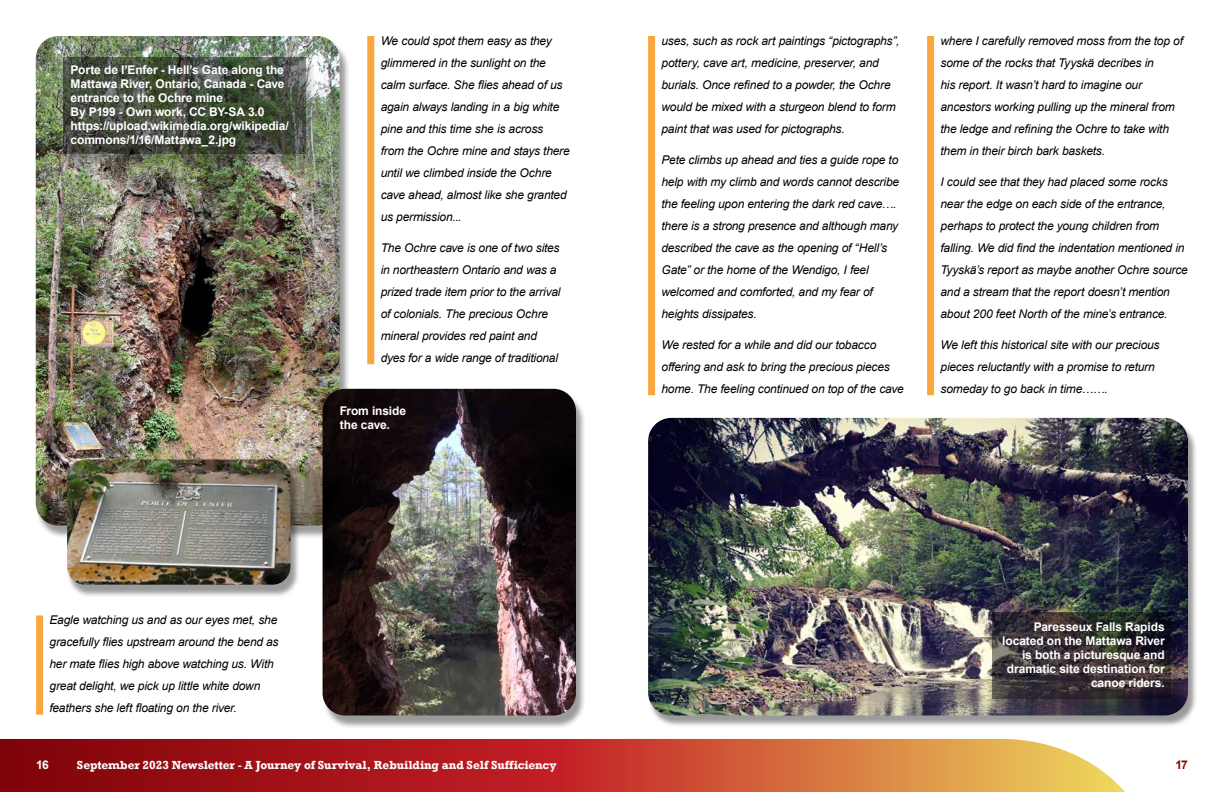
<style>
.page{position:relative;width:1224px;height:792px;background:#fff}
.page>*{position:absolute;margin:0;border:0;box-sizing:border-box;transform-origin:0 0}
.t1{font:italic 12px/22px "Arial";letter-spacing:-.015em;color:#000}
.t2{font:700 12px/14px "Arial";letter-spacing:-.01em;color:#fff}
.t3{font:700 12px "Rockwell";letter-spacing:-.005em;color:#fff}
.t4{font:700 12px "Arial";color:#8c0000}
</style>
<div class="page">
<div style="left:648px;top:36px;width:7px;height:359px;background:#faa73f"></div>
<div style="left:927px;top:36px;width:7px;height:359px;background:#faa73f"></div>
<div style="left:36px;top:615px;width:7px;height:100px;background:#faa73f"></div>
<div style="left:35px;top:39px;width:315px;height:500px;background:#000;opacity:.4"></div>
<img style="left:36px;top:36px;width:304px;height:490px">
<div style="left:322px;top:392px;width:265px;height:338px;background:#000;opacity:.4"></div>
<img style="left:323px;top:389px;width:253px;height:327px">
<div style="left:67px;top:462px;width:233px;height:136px;background:#000;opacity:.4"></div>
<img style="left:67px;top:459px;width:223px;height:126px">
<div style="left:367px;top:36px;width:7px;height:328px;background:#faa73f"></div>
<div style="left:62px;top:61px;width:255px;height:107px;background:#000;opacity:.4"></div>
<svg style="left:63px;top:58px;width:243px;height:96px;background:#434b3c"></svg>
<div style="left:648px;top:421px;width:549px;height:307px;background:#000;opacity:.4"></div>
<img style="left:648px;top:418px;width:540px;height:298px">
<div style="left:992px;top:616px;width:189px;height:97px;background:#000;opacity:.4"></div>
<svg style="left:992px;top:613px;width:179px;height:86px;background:#363033"></svg>
<svg style="left:0;top:739px;width:1125px;height:53px;background:#bd4832"></svg>
<p class="t2" style="left:71px;top:63px;width:220px">Porte de l’Enfer - Hell’s Gate along the Mattawa River, Ontario, Canada - Cave entrance to the Ochre mine<br>By P199 - Own work, CC BY-SA 3.0 https://upload.wikimedia.org/wikipedia/ commons/1/16/Mattawa_2.jpg</p>
<p class="t2" style="left:56px;top:69px;width:199px">nonsed everumet vel idebitis non consequ iducian imporep udaepedi</p>
<p class="t1" style="left:381px;top:30px;width:191px">We could spot them easy as they glimmered in the sunlight on the calm surface. She flies ahead of us again always landing in a big white pine and this time she is across<br>from the Ochre mine and stays there until we climbed inside the Ochre cave ahead, almost like she granted us permission...</p>
<p class="t1" style="left:381px;top:237px;width:181px">The Ochre cave is one of two sites in northeastern Ontario and was a prized trade item prior to the arrival of colonials. The precious Ochre mineral provides red paint and dyes for a wide range of traditional</p>
<p class="t2" style="left:340px;top:404px;width:68px">From inside the cave.</p>
<p class="t1" style="left:50px;top:609px;width:231px">Eagle watching us and as our eyes met, she gracefully flies upstream around the bend as her mate flies high above watching us. With great delight, we pick up little white down feathers she left floating on the river.</p>
<p class="t1" style="left:662px;top:30px;width:240px">uses, such as rock art paintings “pictographs”, pottery, cave art, medicine, preserver, and burials. Once refined to a powder, the Ochre would be mixed with a sturgeon blend to form paint that was used for pictographs.</p>
<p class="t1" style="left:662px;top:149px;width:239px">Pete climbs up ahead and ties a guide rope to help with my climb and words cannot describe the feeling upon entering the dark red cave…. there is a strong presence and although many described the cave as the opening of “Hell’s Gate” or the home of the Wendigo, I feel welcomed and comforted, and my fear of heights dissipates.</p>
<p class="t1" style="left:662px;top:334px;width:244px">We rested for a while and did our tobacco offering and ask to bring the precious pieces home. The feeling continued on top of the cave</p>
<p class="t1" style="left:940px;top:30px;width:244px">where I carefully removed moss from the top of some of the rocks that Tyyskä decribes in<br>his report. It wasn’t hard to imagine our ancestors working pulling up the mineral from the ledge and refining the Ochre to take with them in their birch bark baskets.</p>
<p class="t1" style="left:940px;top:171px;width:249px">I could see that they had placed some rocks near the edge on each side of the entrance, perhaps to protect the young children from falling. We did find the indentation mentioned in Tyyskä’s report as maybe another Ochre source and a stream that the report doesn’t mention about 200 feet North of the mine’s entrance.</p>
<p class="t1" style="left:940px;top:334px;width:221px">We left this historical site with our precious pieces reluctantly with a promise to return someday to go back in time…….</p>
<p class="t2" style="left:1002px;top:620px;width:164px;text-align:right">Paresseux Falls Rapids located on the Mattawa River is both a picturesque and dramatic site destination for canoe riders.</p>
<p class="t2" style="left:36px;top:758px;width:14px">16</p>
<p class="t3" style="left:77px;top:758px;width:481px">September 2023 Newsletter - A Journey of Survival, Rebuilding and Self Sufficiency</p>
<p class="t4" style="left:1175px;top:757px;width:14px">17</p>
</div>
